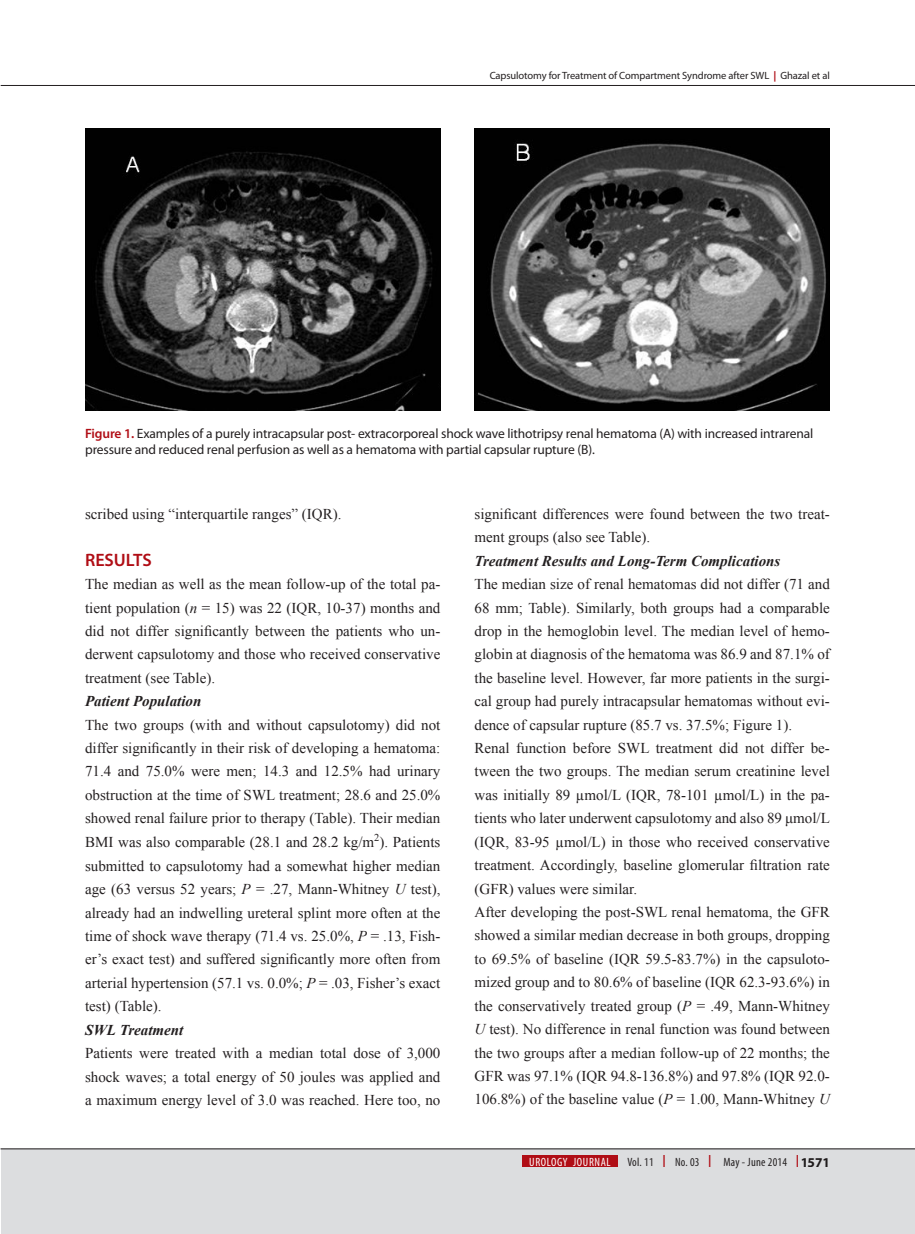
<style>
.page{position:relative;width:915px;height:1234px;background:#fff}
.page>*{position:absolute;margin:0;border:0;box-sizing:border-box;transform-origin:0 0}
.t1{font:600 18px "Myriad Pro";color:#b00d15}
.t2{font:15px/23.4px "Times New Roman";color:#231f20;text-align:justify}
.t3{font:italic 700 15px "Times New Roman";color:#231f20}
.t4{font:13.5px/16.2px "Myriad Pro";letter-spacing:-.01em;color:#231f20}
.t5{font:condensed 12px "Myriad Pro";letter-spacing:.02em;color:#231f20}
.t6{font:condensed 12px "Myriad Pro";letter-spacing:.05em;color:#fff}
.t7{font:10.5px "Myriad Pro";letter-spacing:-.01em;color:#231f20}
.s1{font-weight:700;color:#b00d15}
.s2{font-weight:600;color:#b00d15}
.s3{font-style:italic}
.s4{font-weight:700;font-stretch:normal;color:#b00d15}
.s5{font-weight:700;font-stretch:normal;font-size:13.5px}
</style>
<div class="page">
<div style="left:1px;top:1148px;width:913px;height:85px;background:#dcdddf"></div>
<hr style="left:1px;top:1148px;width:913px;height:1px;background:#231f20">
<hr style="left:1px;top:85px;width:913px;height:1px;background:#231f20">
<div style="left:522px;top:1154px;width:95px;height:12px;background:#b00d15"></div>
<img style="left:85px;top:128px;width:355px;height:282px">
<img style="left:474px;top:128px;width:355px;height:282px">
<p class="t7" style="left:489px;top:69px;width:341px">Capsulotomy for Treatment of Compartment Syndrome after SWL <span class="s1">|</span> Ghazal et al</p>
<p class="t4" style="left:85px;top:425px;width:729px"><span class="s2">Figure 1.</span> Examples of a purely intracapsular post- extracorporeal shock wave lithotripsy renal hematoma (A) with increased intrarenal pressure and reduced renal perfusion as well as a hematoma with partial capsular rupture (B).</p>
<p class="t2" style="left:85px;top:502px;width:258px">scribed using “interquartile ranges” (IQR).</p>
<p class="t1" style="left:85px;top:548px;width:68px">RESULTS</p>
<p class="t2" style="left:85px;top:572px;width:357px">The median as well as the mean follow-up of the total pa&shy;tient population (<span class="s3">n</span> = 15) was 22 (IQR, 10-37) months and did not differ significantly between the patients who un&shy;derwent capsulotomy and those who received conservative treatment (see Table).</p>
<p class="t3" style="left:85px;top:690px;width:118px">Patient Population</p>
<p class="t2" style="left:85px;top:712px;width:357px">The two groups (with and without capsulotomy) did not differ significantly in their risk of developing a hematoma:<br>71.4 and 75.0% were men; 14.3 and 12.5% had urinary obstruction at the time of SWL treatment; 28.6 and 25.0% showed renal failure prior to therapy (Table). Their median BMI was also comparable (28.1 and 28.2 kg/m<sup>2</sup>). Patients submitted to capsulotomy had a somewhat higher median age (63 versus 52 years; <span class="s3">P</span> = .27, Mann-Whitney <span class="s3">U</span> test), already had an indwelling ureteral splint more often at the time of shock wave therapy (71.4 vs. 25.0%, <span class="s3">P</span> = .13, Fish&shy;er’s exact test) and suffered significantly more often from arterial hypertension (57.1 vs. 0.0%; <span class="s3">P</span> = .03, Fisher’s exact test) (Table).</p>
<p class="t3" style="left:85px;top:1018px;width:100px">SWL Treatment</p>
<p class="t2" style="left:85px;top:1040px;width:357px">Patients were treated with a median total dose of 3,000 shock waves; a total energy of 50 joules was applied and a maximum energy level of 3.0 was reached. Here too, no</p>
<p class="t2" style="left:474px;top:502px;width:357px">significant differences were found between the two treat&shy;ment groups (also see Table).</p>
<p class="t3" style="left:474px;top:550px;width:307px">Treatment Results and Long-Term Complications</p>
<p class="t2" style="left:474px;top:572px;width:357px;text-align:left">The median size of renal hematomas did not differ (71 and 68 mm; Table). Similarly, both groups had a comparable drop in the hemoglobin level. The median level of hemo&shy;globin at diagnosis of the hematoma was 86.9 and 87.1% of the baseline level. However, far more patients in the surgi&shy;cal group had purely intracapsular hematomas without evi&shy;dence of capsular rupture (85.7 vs. 37.5%; Figure 1).<br>Renal function before SWL treatment did not differ be&shy;tween the two groups. The median serum creatinine level was initially 89 µmol/L (IQR, 78-101 µmol/L) in the pa&shy;tients who later underwent capsulotomy and also 89 μmol/L (IQR, 83-95 µmol/L) in those who received conservative treatment. Accordingly, baseline glomerular filtration rate (GFR) values were similar.<br>After developing the post-SWL renal hematoma, the GFR showed a similar median decrease in both groups, dropping to 69.5% of baseline (IQR 59.5-83.7%) in the capsuloto&shy;mized group and to 80.6% of baseline (IQR 62.3-93.6%) in the conservatively treated group (<span class="s3">P</span> = .49, Mann-Whitney <span class="s3">U</span> test). No difference in renal function was found between the two groups after a median follow-up of 22 months; the GFR was 97.1% (IQR 94.8-136.8%) and 97.8% (IQR 92.0- 106.8%) of the baseline value (<span class="s3">P</span> = 1.00, Mann-Whitney <span class="s3">U</span></p>
<p class="t6" style="left:529px;top:1154px;width:83px">UROLOGY JOURNAL</p>
<p class="t5" style="left:627px;top:1154px;width:204px">Vol. 11 <span class="s4">|</span> No. 03 <span class="s4">|</span> May - June 2014 <span class="s4">|</span><span class="s5">1571</span></p>
</div>
